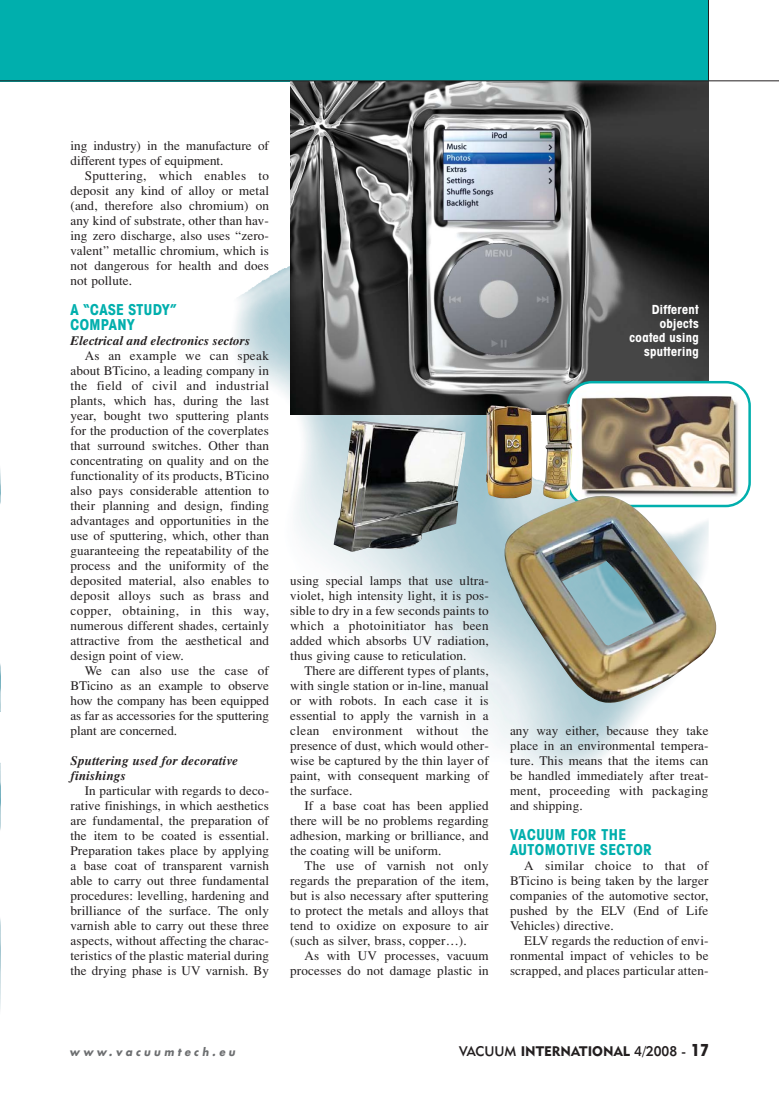
<style>
.page{position:relative;width:779px;height:1098px;background:#fff}
.page>*{position:absolute;margin:0;border:0;box-sizing:border-box;transform-origin:0 0}
.t1{font:700 condensed 15px/15px "Avant Garde IT Cby BT";letter-spacing:.04em;color:#00afad}
.t2{font:13.75px "Geometric 415 BT Medium A";color:#231f20}
.t3{font:13.12px/15px "Times";letter-spacing:.01em;color:#231f20;text-align:justify}
.t4{font:italic 700 13.12px/15px "Times";letter-spacing:.01em;color:#231f20}
.t5{font:700 condensed 12.5px/13.8px "Avant Garde IT Cby BT";letter-spacing:.03em;color:#fff;text-align:right}
.t6{font:italic 700 10.88px "Futura";color:#6c6e70;scale:.92 1}
.s1{font-family:"Geometric 415 BT Black A"}
.s2{font-family:"Avant Garde";font-weight:700;font-size:16.25px}
</style>
<div class="page">
<img style="left:0;top:469px;width:1px;height:540px">
<img style="left:180px;top:81px;width:569px;height:691px">
<div style="left:0;top:0;width:708px;height:81px;background:#00afad"></div>
<hr style="left:708px;top:0;width:1px;height:81px;background:#231f20">
<img style="left:290px;top:81px;width:418px;height:334px">
<img style="left:334px;top:421px;width:131px;height:131px">
<svg style="left:567px;top:381px;width:184px;height:126px"></svg>
<img style="left:486px;top:403px;width:86px;height:96px">
<hr style="left:0;top:80px;width:779px;height:1px;background:#231f20">
<img style="left:504px;top:495px;width:212px;height:208px">
<p class="t3" style="left:70px;top:139px;width:200px">ing industry) in the manufacture of different types of equipment.</p>
<p class="t3" style="left:70px;top:169px;width:200px;text-indent:14px">Sputtering, which enables to deposit any kind of alloy or metal (and, therefore also chromium) on any kind of substrate, other than hav&shy;ing zero discharge, also uses “zero&shy;valent” metallic chromium, which is not dangerous for health and does not pollute.</p>
<p class="t1" style="left:70px;top:302px;width:107px">A “CASE STUDY”<br>COMPANY</p>
<p class="t4" style="left:70px;top:334px;width:181px">Electrical and electronics sectors</p>
<p class="t3" style="left:70px;top:349px;width:200px;text-indent:14px">As an example we can speak about BTicino, a leading company in the field of civil and industrial plants, which has, during the last year, bought two sputtering plants for the production of the coverplates that surround switches. Other than concentrating on quality and on the functionality of its products, BTicino also pays considerable attention to their planning and design, finding advantages and opportunities in the use of sputtering, which, other than guaranteeing the repeatability of the process and the uniformity of the deposited material, also enables to deposit alloys such as brass and copper, obtaining, in this way, numerous different shades, certainly attractive from the aesthetical and design point of view.</p>
<p class="t3" style="left:70px;top:664px;width:200px;text-indent:14px">We can also use the case of BTicino as an example to observe how the company has been equipped as far as accessories for the sputtering plant are concerned.</p>
<p class="t4" style="left:70px;top:754px;width:169px">Sputtering used for decorative finishings</p>
<p class="t3" style="left:70px;top:784px;width:200px;text-indent:14px">In particular with regards to deco&shy;rative finishings, in which aesthetics are fundamental, the preparation of the item to be coated is essential.<br>Preparation takes place by applying a base coat of transparent varnish able to carry out three fundamental procedures: levelling, hardening and brilliance of the surface. The only varnish able to carry out these three aspects, without affecting the charac&shy;teristics of the plastic material during the drying phase is UV varnish. By</p>
<p class="t5" style="left:629px;top:304px;width:71px">Different objects coated using sputtering</p>
<p class="t3" style="left:290px;top:574px;width:200px">using special lamps that use ultra&shy;violet, high intensity light, it is pos&shy;sible to dry in a few seconds paints to which a photoinitiator has been added which absorbs UV radiation, thus giving cause to reticulation.</p>
<p class="t3" style="left:290px;top:664px;width:200px;text-indent:14px">There are different types of plants, with single station or in-line, manual or with robots. In each case it is essential to apply the varnish in a clean environment without the presence of dust, which would other&shy;wise be captured by the thin layer of paint, with consequent marking of the surface.</p>
<p class="t3" style="left:290px;top:799px;width:200px;text-indent:14px">If a base coat has been applied there will be no problems regarding adhesion, marking or brilliance, and the coating will be uniform.</p>
<p class="t3" style="left:290px;top:859px;width:200px;text-indent:14px">The use of varnish not only regards the preparation of the item, but is also necessary after sputtering to protect the metals and alloys that tend to oxidize on exposure to air (such as silver, brass, copper…).</p>
<p class="t3" style="left:290px;top:949px;width:200px;text-align:right">As with UV processes, vacuum processes do not damage plastic in</p>
<p class="t3" style="left:510px;top:724px;width:200px">any way either, because they take place in an environmental tempera&shy;ture. This means that the items can be handled immediately after treat&shy;ment, proceeding with packaging and shipping.</p>
<p class="t1" style="left:510px;top:827px;width:143px">VACUUM FOR THE<br>AUTOMOTIVE SECTOR</p>
<p class="t3" style="left:510px;top:859px;width:200px;text-indent:14px">A similar choice to that of BTicino is being taken by the larger companies of the automotive sector, pushed by the ELV (End of Life Vehicles) directive.</p>
<p class="t3" style="left:510px;top:934px;width:200px;text-indent:14px">ELV regards the reduction of envi&shy;ronmental impact of vehicles to be scrapped, and places particular atten-</p>
<p class="t6" style="left:70px;top:1047px;width:183px">www.vacuumtech.eu</p>
<p class="t2" style="left:459px;top:1046px;width:251px">VACUUM <span class="s1">INTERNATIONAL</span> 4/2008 - <span class="s2">17</span></p>
</div>
